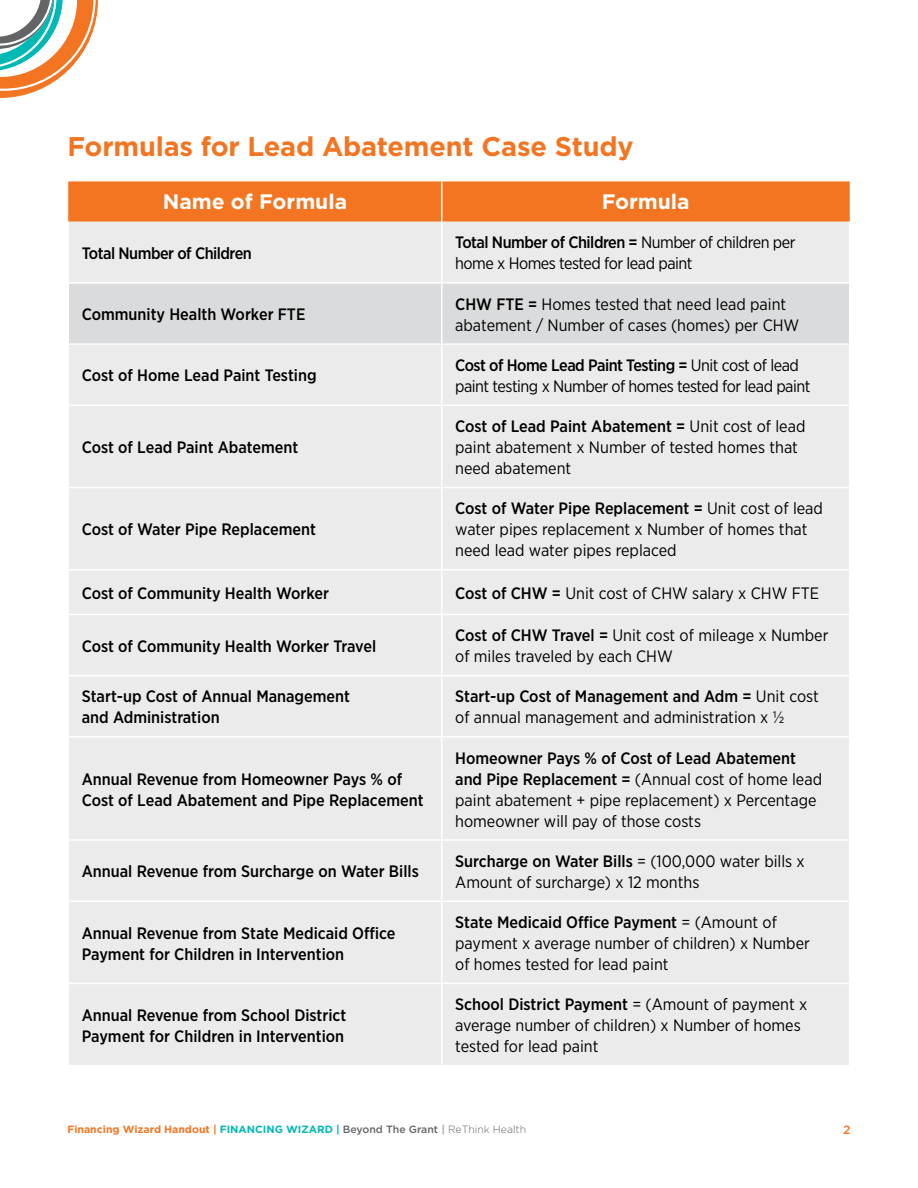
<style>
.page{position:relative;width:918px;height:1188px;background:#fff}
.page>*{position:absolute;margin:0;border:0;box-sizing:border-box;transform-origin:0 0}
.t1{font:700 27px "Gotham";letter-spacing:-.005em;color:#f47521}
.t2{font:700 21px "Gotham";color:#fff}
.t3{font:16.5px/21px "Gotham Narrow";color:#000}
.t4{font:500 16.5px/21px "Gotham Narrow";color:#000}
.t5{font:16.5px/21px "Gotham Narrow";letter-spacing:-.03em;color:#000}
.t6{font:500 16.5px "Gotham Narrow";letter-spacing:-.03em;color:#000}
.t7{font:500 12px "Gotham";color:#f47521}
.t8{font:700 10.5px "Gotham";color:#f47521}
.s1{font-weight:500}
.s2{color:#00b8b4}
.s3{font-weight:500;color:#636466}
.s4{color:#a7a9ac}
.s5{font-weight:300;color:#636466}
</style>
<div class="page">
<svg style="left:0;top:0;width:98px;height:98px"></svg>
<div style="left:68px;top:181px;width:782px;height:41px;background:#f47521"></div>
<div style="left:69px;top:222px;width:780px;height:843px;background:#ebebec"></div>
<div style="left:69px;top:284px;width:780px;height:59px;background:#dadbdc"></div>
<hr style="left:441px;top:181px;width:1px;height:41px;background:#fff">
<hr style="left:441px;top:222px;width:1px;height:60px;background:#fff">
<hr style="left:68px;top:282px;width:374px;height:2px;background:#fff">
<hr style="left:442px;top:282px;width:408px;height:2px;background:#fff">
<hr style="left:441px;top:284px;width:1px;height:59px;background:#fff">
<hr style="left:68px;top:343px;width:374px;height:2px;background:#fff">
<hr style="left:442px;top:343px;width:408px;height:2px;background:#fff">
<hr style="left:441px;top:345px;width:1px;height:60px;background:#fff">
<hr style="left:68px;top:405px;width:374px;height:1px;background:#fff">
<hr style="left:442px;top:405px;width:408px;height:1px;background:#fff">
<hr style="left:441px;top:406px;width:1px;height:81px;background:#fff">
<hr style="left:68px;top:487px;width:374px;height:1px;background:#fff">
<hr style="left:442px;top:487px;width:408px;height:1px;background:#fff">
<hr style="left:441px;top:488px;width:1px;height:81px;background:#fff">
<hr style="left:68px;top:569px;width:374px;height:1px;background:#fff">
<hr style="left:442px;top:569px;width:408px;height:1px;background:#fff">
<hr style="left:441px;top:570px;width:1px;height:44px;background:#fff">
<hr style="left:68px;top:614px;width:374px;height:1px;background:#fff">
<hr style="left:442px;top:614px;width:408px;height:1px;background:#fff">
<hr style="left:441px;top:615px;width:1px;height:60px;background:#fff">
<hr style="left:68px;top:675px;width:374px;height:1px;background:#fff">
<hr style="left:442px;top:675px;width:408px;height:1px;background:#fff">
<hr style="left:441px;top:676px;width:1px;height:60px;background:#fff">
<hr style="left:68px;top:736px;width:374px;height:2px;background:#fff">
<hr style="left:442px;top:736px;width:408px;height:2px;background:#fff">
<hr style="left:441px;top:738px;width:1px;height:101px;background:#fff">
<hr style="left:68px;top:839px;width:374px;height:2px;background:#fff">
<hr style="left:442px;top:839px;width:408px;height:2px;background:#fff">
<hr style="left:441px;top:841px;width:1px;height:59px;background:#fff">
<hr style="left:68px;top:900px;width:374px;height:2px;background:#fff">
<hr style="left:442px;top:900px;width:408px;height:2px;background:#fff">
<hr style="left:441px;top:902px;width:1px;height:81px;background:#fff">
<hr style="left:68px;top:983px;width:374px;height:1px;background:#fff">
<hr style="left:442px;top:983px;width:408px;height:1px;background:#fff">
<hr style="left:441px;top:984px;width:1px;height:81px;background:#fff">
<h1 class="t1" style="left:68px;top:131px;width:568px">Formulas for Lead Abatement Case Study</h1>
<p class="t2" style="left:163px;top:190px;width:186px">Name of Formula</p>
<p class="t2" style="left:602px;top:190px;width:89px">Formula</p>
<p class="t6" style="left:82px;top:243px;width:172px">Total Number of Children</p>
<p class="t5" style="left:455px;top:232px;width:342px"><span class="s1">Total Number of Children =</span> Number of children per home x Homes tested for lead paint</p>
<p class="t4" style="left:82px;top:304px;width:225px">Community Health Worker FTE</p>
<p class="t3" style="left:455px;top:293px;width:346px"><span class="s1">CHW FTE =</span> Homes tested that need lead paint abatement / Number of cases (homes) per CHW</p>
<p class="t4" style="left:82px;top:365px;width:236px">Cost of Home Lead Paint Testing</p>
<p class="t5" style="left:455px;top:354px;width:357px"><span class="s1">Cost of Home Lead Paint Testing =</span> Unit cost of lead paint testing x Number of homes tested for lead paint</p>
<p class="t4" style="left:82px;top:437px;width:218px">Cost of Lead Paint Abatement</p>
<p class="t4" style="left:82px;top:519px;width:236px">Cost of Water Pipe Replacement</p>
<p class="t3" style="left:455px;top:415px;width:352px"><span class="s1">Cost of Lead Paint Abatement =</span> Unit cost of lead paint abatement x Number of tested homes that need abatement</p>
<p class="t3" style="left:455px;top:498px;width:369px"><span class="s1">Cost of Water Pipe Replacement =</span> Unit cost of lead water pipes replacement x Number of homes that need lead water pipes replaced</p>
<p class="t4" style="left:82px;top:582px;width:249px">Cost of Community Health Worker</p>
<p class="t3" style="left:455px;top:582px;width:365px"><span class="s1">Cost of CHW =</span> Unit cost of CHW salary x CHW FTE</p>
<p class="t4" style="left:82px;top:635px;width:296px">Cost of Community Health Worker Travel</p>
<p class="t3" style="left:455px;top:625px;width:375px"><span class="s1">Cost of CHW Travel =</span> Unit cost of mileage x Number of miles traveled by each CHW</p>
<p class="t4" style="left:82px;top:686px;width:270px">Start-up Cost of Annual Management and Administration</p>
<p class="t3" style="left:455px;top:686px;width:365px"><span class="s1">Start-up Cost of Management and Adm =</span> Unit cost of annual management and administration x ½</p>
<p class="t4" style="left:82px;top:768px;width:343px">Annual Revenue from Homeowner Pays % of<br>Cost of Lead Abatement and Pipe Replacement</p>
<p class="t3" style="left:455px;top:747px;width:368px"><span class="s1">Homeowner Pays % of Cost of Lead Abatement and Pipe Replacement =</span> (Annual cost of home lead paint abatement + pipe replacement) x Percentage homeowner will pay of those costs</p>
<p class="t4" style="left:82px;top:861px;width:339px">Annual Revenue from Surcharge on Water Bills</p>
<p class="t3" style="left:455px;top:850px;width:351px"><span class="s1">Surcharge on Water Bills</span> = (100,000 water bills x<br>Amount of surcharge) x 12 months</p>
<p class="t4" style="left:82px;top:922px;width:315px">Annual Revenue from State Medicaid Office<br>Payment for Children in Intervention</p>
<p class="t3" style="left:455px;top:911px;width:356px"><span class="s1">State Medicaid Office Payment</span> = (Amount of payment x average number of children) x Number of homes tested for lead paint</p>
<p class="t4" style="left:82px;top:1004px;width:266px">Annual Revenue from School District<br>Payment for Children in Intervention</p>
<p class="t3" style="left:455px;top:994px;width:354px"><span class="s1">School District Payment</span> = (Amount of payment x average number of children) x Number of homes tested for lead paint</p>
<p class="t8" style="left:68px;top:1123px;width:460px">Financing Wizard Handout | <span class="s2">FINANCING WIZARD |</span> <span class="s3">Beyond The Grant</span> <span class="s4">|</span> <span class="s5">ReThink Health</span></p>
<p class="t7" style="left:843px;top:1122px;width:9px">2</p>
</div>
